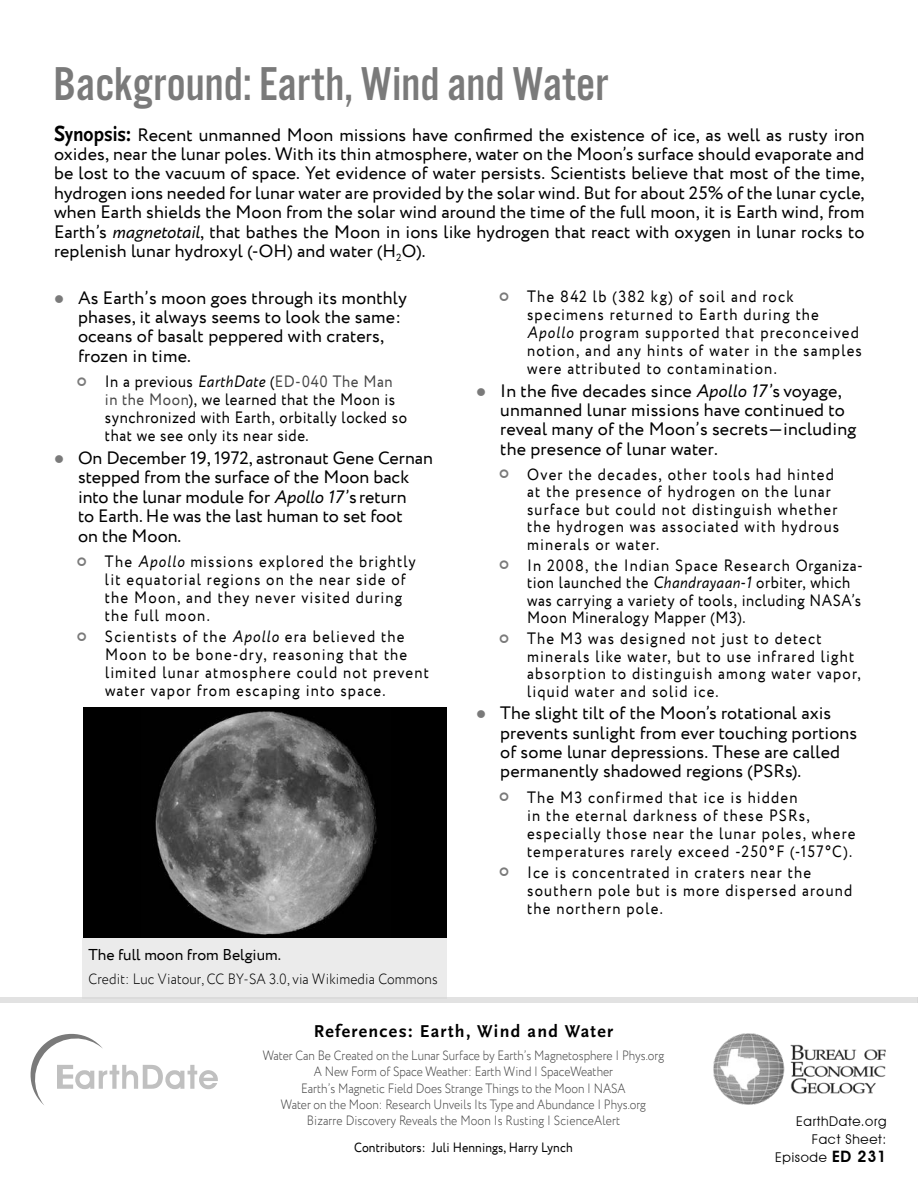
<style>
.page{position:relative;width:918px;height:1188px;background:#fff}
.page>*{position:absolute;margin:0;border:0;box-sizing:border-box;transform-origin:0 0}
.t1{font:49.35px "Alternate Got No 3 D";color:#7a7a7a}
.t2{font:18px/19.4px "Circe";letter-spacing:.01em;color:#000}
.t3{font:700 18px "Scala Sans Pro";letter-spacing:.075em;color:#000}
.t4{font:16.5px/18px "Circe";letter-spacing:.075em;color:#000;scale:.9 1}
.t5{font:16.5px/17.5px "Circe";letter-spacing:.04em;color:#000;scale:.9 1}
.t6{font:16.5px/18px "Circe";letter-spacing:.035em;color:#000;scale:.9 1}
.t7{font:15.75px "Circe";color:#000}
.t8{font:300 15px "Circe";letter-spacing:.01em;color:#000;scale:.9 1}
.t9{font:300 13.5px/16.2px "Circe";color:#474747;text-align:center;scale:.87 1}
.t10{font:13.5px "Circe";letter-spacing:.01em;color:#000;scale:.9 1}
.t11{font:13.5px/18px "Avant Garde IT Cby BT";letter-spacing:.05em;color:#000;text-align:right}
.s1{font-family:"Scala Sans Pro";font-weight:700;font-size:22.95px}
.s2{font-family:"Scala Sans Pro";font-weight:700;font-size:21.3px}
.s3{font-style:italic}
.s4{color:#7a7a7a}
.s5{color:#474747}
.s6{font-weight:600;font-size:15.75px}
</style>
<div class="page">
<div style="left:83px;top:707px;width:364px;height:233px;background:#000"></div>
<img style="left:155px;top:711px;width:222px;height:224px">
<div style="left:82px;top:938px;width:365px;height:61px;background:#ebebeb"></div>
<img style="left:713px;top:1034px;width:173px;height:71px">
<svg style="left:30px;top:1033px;width:188px;height:72px"></svg>
<div style="left:0;top:998px;width:918px;height:5px;background:#e2e2e2"></div>
<h1 class="t1" style="left:53px;top:58px;width:556px">Background: Earth, Wind and Water</h1>
<p class="t2" style="left:54px;top:125px;width:812px;text-align:justify"><span class="s1">S</span><span class="s2">ynopsis:</span> Recent unmanned Moon missions have confirmed the existence of ice, as well as rusty iron oxides, near the lunar poles. With its thin atmosphere, water on the Moon’s surface should evaporate and be lost to the vacuum of space. Yet evidence of water persists. Scientists believe that most of the time, hydrogen ions needed for lunar water are provided by the solar wind. But for about 25% of the lunar cycle, when Earth shields the Moon from the solar wind around the time of the full moon, it is Earth wind, from Earth’s <span class="s3">magnetotail</span>, that bathes the Moon in ions like hydrogen that react with oxygen in lunar rocks to replenish lunar hydroxyl (-OH) and water (H<sub>2</sub>O).</p>
<p class="t2" style="left:78px;top:288px;width:331px;text-indent:-24px"><span class="s4">●</span> As Earth’s moon goes through its monthly phases, it always seems to look the same: oceans of basalt peppered with craters, frozen in time.</p>
<p class="t6" style="left:105px;top:373px;width:337px">In a previous <span class="s3">EarthDate</span> (<span class="s5">ED-040 The Man in the Moon</span>), we learned that the Moon is synchronized with Earth, orbitally locked so that we see only its near side.</p>
<p class="t2" style="left:78px;top:449px;width:356px;text-indent:-24px"><span class="s4">●</span> On December 19, 1972, astronaut Gene Cernan stepped from the surface of the Moon back into the lunar module for <span class="s3">Apollo 17</span> ’s return<br>to Earth. He was the last human to set foot<br>on the Moon.</p>
<p class="t4" style="left:105px;top:553px;width:347px">The <span class="s3">Apollo</span> missions explored the brightly lit equatorial regions on the near side of the Moon, and they never visited during the full moon.</p>
<p class="t4" style="left:105px;top:628px;width:362px">Scientists of the <span class="s3">Apollo</span> era believed the Moon to be bone-dry, reasoning that the limited lunar atmosphere could not prevent water vapor from escaping into space.</p>
<p class="t4" style="left:527px;top:288px;width:373px">The 842 lb (382 kg) of soil and rock specimens returned to Earth during the <span class="s3">Apollo</span> program supported that preconceived notion, and any hints of water in the samples were attributed to contamination.</p>
<p class="t2" style="left:500px;top:381px;width:358px;text-indent:-24px"><span class="s4">●</span> In the five decades since <span class="s3">Apollo 17</span> ’s voyage, unmanned lunar missions have continued to reveal many of the Moon’s secrets—including the presence of lunar water.</p>
<p class="t4" style="left:527px;top:466px;width:348px;line-height:17.5px">Over the decades, other tools had hinted at the presence of hydrogen on the lunar surface but could not distinguish whether the hydrogen was associated with hydrous minerals or water.</p>
<p class="t5" style="left:527px;top:557px;width:374px">In 2008, the Indian Space Research Organiza&shy;tion launched the <span class="s3">Chandrayaan</span>-<span class="s3">1</span> orbiter, which was carrying a variety of tools, including NASA’s Moon Mineralogy Mapper (M3).</p>
<p class="t4" style="left:527px;top:630px;width:372px;line-height:17.5px">The M3 was designed not just to detect minerals like water, but to use infrared light absorption to distinguish among water vapor, liquid water and solid ice.</p>
<p class="t2" style="left:500px;top:704px;width:359px;text-indent:-24px"><span class="s4">●</span> The slight tilt of the Moon’s rotational axis prevents sunlight from ever touching portions of some lunar depressions. These are called permanently shadowed regions (PSRs).</p>
<p class="t4" style="left:527px;top:789px;width:366px">The M3 confirmed that ice is hidden<br>in the eternal darkness of these PSRs, especially those near the lunar poles, where temperatures rarely exceed -250°F (-157°C).</p>
<p class="t4" style="left:527px;top:864px;width:363px">Ice is concentrated in craters near the southern pole but is more dispersed around the northern pole.</p>
<p class="t7" style="left:88px;top:945px;width:194px">The full moon from Belgium.</p>
<p class="t8" style="left:88px;top:969px;width:390px">Credit: Luc Viatour, CC BY-SA 3.0, via Wikimedia Commons</p>
<p class="t3" style="left:314px;top:1021px;width:301px">References: Earth, Wind and Water</p>
<p class="t9" style="left:263px;top:1048px;width:463px">Water Can Be Created on the Lunar Surface by Earth’s Magnetosphere | Phys.org A New Form of Space Weather: Earth Wind | SpaceWeather<br>Earth’s Magnetic Field Does Strange Things to the Moon | NASA<br>Water on the Moon: Research Unveils Its Type and Abundance | Phys.org Bizarre Discovery Reveals the Moon Is Rusting | ScienceAlert</p>
<p class="t10" style="left:354px;top:1139px;width:244px">Contributors: Juli Hennings, Harry Lynch</p>
<p class="t11" style="left:775px;top:1113px;width:113px">EarthDate.org<br>Fact Sheet:<br>Episode <span class="s6">ED 231</span></p>
</div>
